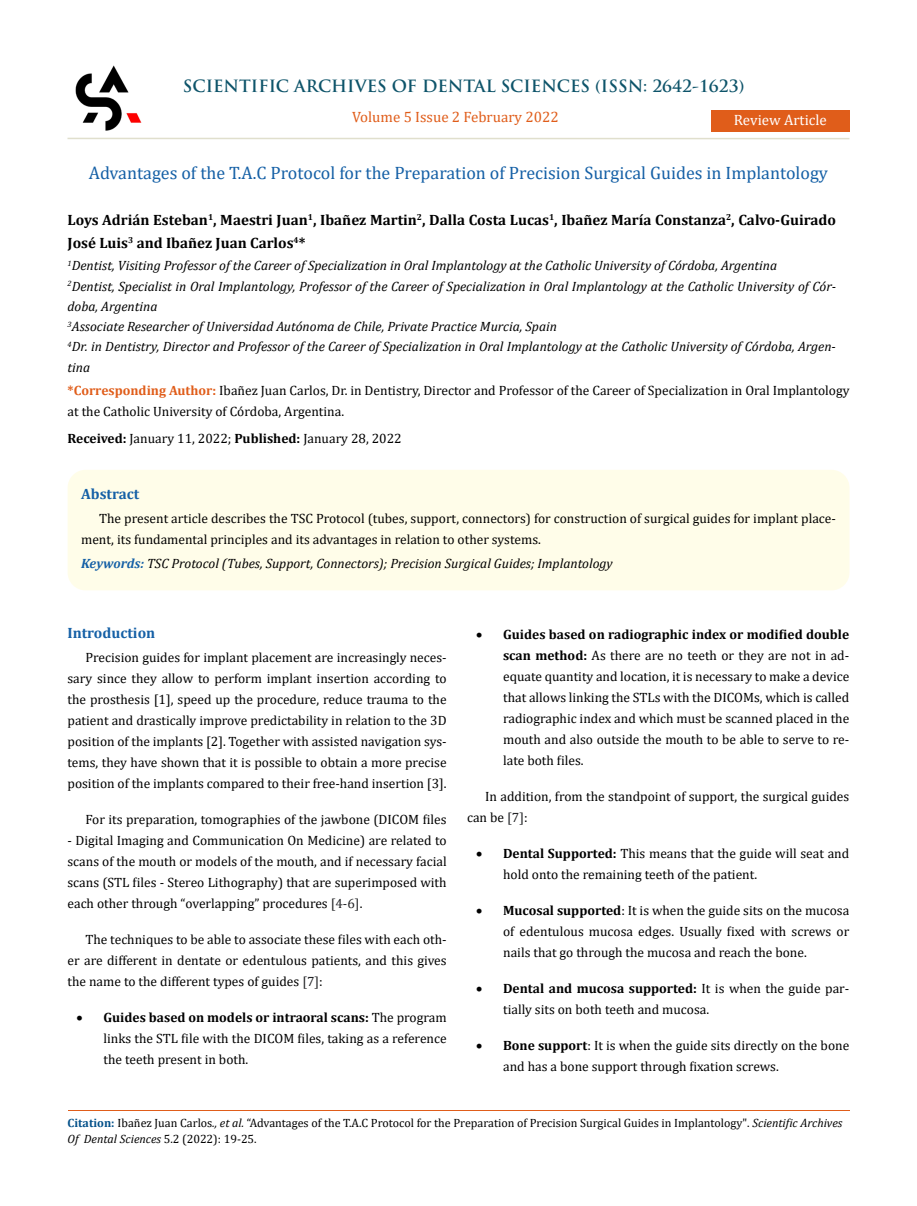
<style>
.page{position:relative;width:917px;height:1206px;background:#fff}
.page>*{position:absolute;margin:0;border:0;box-sizing:border-box;transform-origin:0 0}
.t1{font:18px "Cambria";color:#1560a6}
.t2{font:700 16.5px "Trajan Pro";color:#0e546a}
.t3{font:700 15px/22.5px "Cambria";color:#000}
.t4{font:15px "Cambria";color:#e05d1a}
.t5{font:700 15px "Cambria";color:#1560a6}
.t6{font:15px "Cambria";color:#fff}
.t7{font:13.5px/21px "Cambria";color:#000}
.t8{font:italic 13.5px/20.2px "Cambria";color:#000}
.t9{font:12px/16.5px "Cambria";color:#000}
.s1{font-weight:700;color:#e05d1a}
.s2{font-weight:700}
.s3{font-weight:700;color:#1560a6}
.s4{color:#202124}
.s5{font-weight:700;color:#035089}
.s6{font-style:italic}
</style>
<div class="page">
<div style="left:711px;top:110px;width:138px;height:22px;background:#e05d1a"></div>
<img style="left:75px;top:65px;width:66px;height:66px">
<div style="left:68px;top:470px;width:781px;height:120px;background:#fffde9;border-radius:18px"></div>
<hr style="left:67px;top:138px;width:782px;height:1px;background:#e0dfcd">
<hr style="left:68px;top:1111px;width:781px;height:1px;background:#e05d1a">
<p class="t2" style="left:183px;top:76px;width:563px">SCIENTIFIC ARCHIVES OF DENTAL SCIENCES (ISSN: 2642-1623)</p>
<p class="t4" style="left:352px;top:108px;width:208px">Volume 5 Issue 2 February 2022</p>
<p class="t6" style="left:733px;top:111px;width:94px">Review Article</p>
<h1 class="t1" style="left:89px;top:162px;width:740px">Advantages of the T.A.C Protocol for the Preparation of Precision Surgical Guides in Implantology</h1>
<p class="t3" style="left:68px;top:208px;width:769px">Loys Adrián Esteban<sup>1</sup>, Maestri Juan<sup>1</sup>, Ibañez Martin<sup>2</sup>, Dalla Costa Lucas<sup>1</sup>, Ibañez María Constanza<sup>2</sup>, Calvo-Guirado<br>José Luis<sup>3</sup> and Ibañez Juan Carlos<sup>4</sup>*</p>
<p class="t8" style="left:68px;top:255px;width:769px"><sup>1</sup>Dentist, Visiting Professor of the Career of Specialization in Oral Implantology at the Catholic University of Córdoba, Argentina<br><sup>2</sup>Dentist, Specialist in Oral Implantology, Professor of the Career of Specialization in Oral Implantology at the Catholic University of Cór&shy;doba, Argentina<br><sup>3</sup>Associate Researcher of Universidad Autónoma de Chile, Private Practice Murcia, Spain<br><sup>4</sup>Dr. in Dentistry, Director and Professor of the Career of Specialization in Oral Implantology at the Catholic University of Córdoba, Argen&shy;tina</p>
<p class="t7" style="left:68px;top:380px;width:783px"><span class="s1">*Corresponding Author:</span> Ibañez Juan Carlos, Dr. in Dentistry, Director and Professor of the Career of Specialization in Oral Implantology at the Catholic University of Córdoba, Argentina.</p>
<p class="t7" style="left:68px;top:428px;width:335px"><span class="s2">Received:</span> January 11, 2022; <span class="s2">Published:</span> January 28, 2022</p>
<p class="t5" style="left:81px;top:484px;width:60px">Abstract</p>
<p class="t7" style="left:81px;top:508px;width:756px;text-indent:18px">The present article describes the TSC Protocol (tubes, support, connectors) for construction of surgical guides for implant place&shy;ment, its fundamental principles and its advantages in relation to other systems.</p>
<p class="t8" style="left:81px;top:553px;width:533px"><span class="s3">Keywords:</span> TSC Protocol (Tubes, Support, Connectors); Precision Surgical Guides; Implantology</p>
<p class="t5" style="left:67px;top:622px;width:89px">Introduction</p>
<p class="t7" style="left:67px;top:647px;width:381px;text-align:justify;text-indent:18px">Precision guides for implant placement are increasingly neces&shy;sary since they allow to perform implant insertion according to the prosthesis [1], speed up the procedure, reduce trauma to the patient and drastically improve predictability in relation to the 3D position of the implants [2]. Together with assisted navigation sys&shy;tems, they have shown that it is possible to obtain a more precise position of the implants compared to their free-hand insertion [3].</p>
<p class="t7" style="left:85px;top:809px;width:362px">For its preparation, tomographies of the jawbone (DICOM files</p>
<p class="t7" style="left:67px;top:830px;width:380px;text-align:justify">- Digital Imaging and Communication On Medicine) are related to scans of the mouth or models of the mouth, and if necessary facial scans (STL files - Stereo Lithography) that are superimposed with each other through “overlapping” procedures <span class="s4">[4-6]</span>.</p>
<p class="t7" style="left:67px;top:929px;width:380px;text-align:justify;text-indent:18px">The techniques to be able to associate these files with each oth&shy;er are different in dentate or edentulous patients, and this gives the name to the different types of guides <span class="s4">[7]</span>:</p>
<p class="t7" style="left:103px;top:1007px;width:344px;text-align:justify;text-indent:-27px">• <span class="s2">Guides based on models or intraoral scans:</span> The program links the STL file with the DICOM files, taking as a reference the teeth present in both.</p>
<p class="t7" style="left:503px;top:624px;width:348px;text-align:justify;text-indent:-27px">• <span class="s2">Guides based on radiographic index or modified double scan method:</span> As there are no teeth or they are not in ad&shy;equate quantity and location, it is necessary to make a device that allows linking the STLs with the DICOMs, which is called radiographic index and which must be scanned placed in the mouth and also outside the mouth to be able to serve to re&shy;late both files.</p>
<p class="t7" style="left:467px;top:786px;width:384px;text-indent:18px">In addition, from the standpoint of support, the surgical guides can be <span class="s4">[7]</span>:</p>
<p class="t7" style="left:503px;top:843px;width:348px;text-indent:-27px">• <span class="s2">Dental Supported:</span> This means that the guide will seat and hold onto the remaining teeth of the patient.</p>
<p class="t7" style="left:503px;top:900px;width:348px;text-align:justify;text-indent:-27px">• <span class="s2">Mucosal supported</span>: It is when the guide sits on the mucosa of edentulous mucosa edges. Usually fixed with screws or nails that go through the mucosa and reach the bone.</p>
<p class="t7" style="left:503px;top:978px;width:348px;text-indent:-27px">• <span class="s2">Dental and mucosa supported:</span> It is when the guide par&shy;tially sits on both teeth and mucosa.</p>
<p class="t7" style="left:503px;top:1035px;width:347px;text-indent:-27px">• <span class="s2">Bone support</span>: It is when the guide sits directly on the bone and has a bone support through fixation screws.</p>
<p class="t9" style="left:68px;top:1114px;width:776px"><span class="s5">Citation:</span> Ibañez Juan Carlos<span class="s6">., et al.</span> “Advantages of the T.A.C Protocol for the Preparation of Precision Surgical Guides in Implantology". <span class="s6">Scientific Archives<br>Of Dental Sciences</span> 5.2 (2022): 19-25.</p>
</div>
